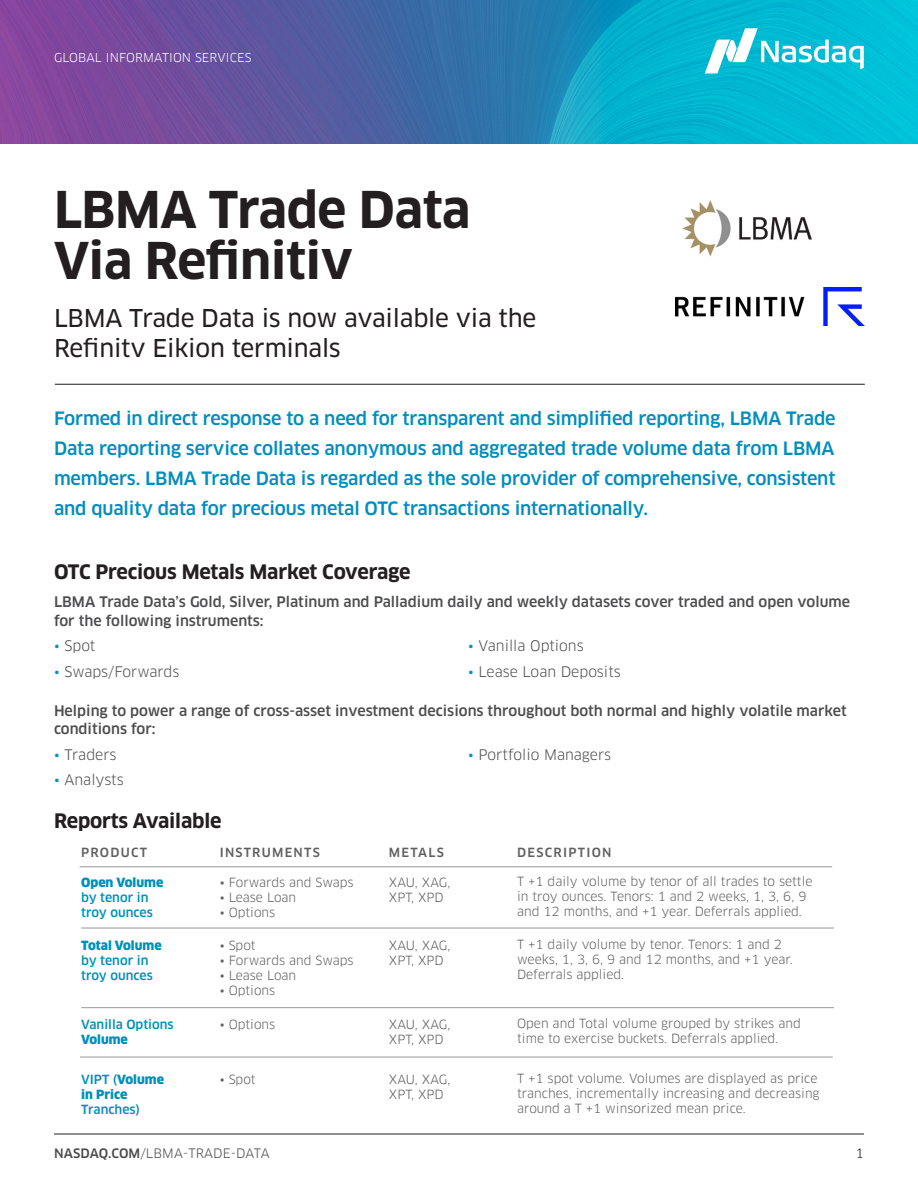
<style>
.page{position:relative;width:918px;height:1188px;background:#fff}
.page>*{position:absolute;margin:0;border:0;box-sizing:border-box;transform-origin:0 0}
.t1{font:700 49.5px/51px "Clan Pro";letter-spacing:-.01em;color:#231f20}
.t2{font:24px/30px "Clan Pro News";letter-spacing:-.01em;color:#231f20}
.t3{font:700 19.5px "Clan Pro";letter-spacing:-.01em;color:#231f20}
.t4{font:500 18px/30px "Clan Pro";letter-spacing:-.01em;color:#008ebe;text-align:justify}
.t5{font:500 14.25px/18.8px "Clan Pro";color:#4d4d4f}
.t6{font:14.25px "Clan Pro";color:#4d4d4f}
.t7{font:12.75px "Clan Pro";letter-spacing:.01em;color:#4d4d4f}
.t8{font:12.75px "Clan Pro";color:#231f20}
.t9{font:12.45px/14.9px "Clan Pro";color:#606060}
.t10{font:500 12.45px/14.9px "Clan Pro";color:#0090ba}
.t11{font:900 12.45px/14.9px "Clan Pro";color:#0090ba}
.t12{font:500 12.45px "Clan Pro";letter-spacing:.1em;color:#606060}
.t13{font:12px "Clan Pro";letter-spacing:.01em;color:#fff}
.s1{color:#0094c1}
.s2{font-weight:500}
</style>
<div class="page">
<svg style="left:0;top:0;width:918px;height:144px;background:#3a7ab2"></svg>
<hr style="left:54px;top:1134px;width:810px;height:1px;background:#231f20">
<svg style="left:705px;top:28px;width:159px;height:45px"></svg>
<hr style="left:55px;top:384px;width:810px;height:1px;background:#231f20">
<hr style="left:81px;top:928px;width:753px;height:1px;background:#999">
<hr style="left:79px;top:867px;width:753px;height:1px;background:#999">
<hr style="left:81px;top:1007px;width:753px;height:1px;background:#999">
<hr style="left:80px;top:1057px;width:753px;height:1px;background:#999">
<img style="left:682px;top:200px;width:130px;height:57px">
<img style="left:675px;top:287px;width:190px;height:39px">
<p class="t13" style="left:54px;top:51px;width:199px">GLOBAL INFORMATION SERVICES</p>
<h1 class="t1" style="left:54px;top:185px;width:418px">LBMA Trade Data<br>Via Refinitiv</h1>
<h2 class="t2" style="left:54px;top:303px;width:484px">LBMA Trade Data is now available via the<br>Refinitv Eikion terminals</h2>
<p class="t4" style="left:54px;top:403px;width:783px">Formed in direct response to a need for transparent and simplified reporting, LBMA Trade Data reporting service collates anonymous and aggregated trade volume data from LBMA members. LBMA Trade Data is regarded as the sole provider of comprehensive, consistent and quality data for precious metal OTC transactions internationally.</p>
<h3 class="t3" style="left:54px;top:561px;width:358px">OTC Precious Metals Market Coverage</h3>
<p class="t5" style="left:54px;top:592px;width:798px">LBMA Trade Data’s Gold, Silver, Platinum and Palladium daily and weekly datasets cover traded and open volume for the following instruments:</p>
<p class="t6" style="left:54px;top:637px;width:43px"><span class="s1">•</span> Spot</p>
<p class="t6" style="left:54px;top:663px;width:127px"><span class="s1">•</span> Swaps/Forwards</p>
<p class="t6" style="left:468px;top:637px;width:117px"><span class="s1">•</span> Vanilla Options</p>
<p class="t6" style="left:468px;top:663px;width:154px"><span class="s1">•</span> Lease Loan Deposits</p>
<p class="t5" style="left:54px;top:701px;width:794px">Helping to power a range of cross-asset investment decisions throughout both normal and highly volatile market conditions for:</p>
<p class="t6" style="left:54px;top:746px;width:64px"><span class="s1">•</span> Traders</p>
<p class="t6" style="left:54px;top:772px;width:71px"><span class="s1">•</span> Analysts</p>
<p class="t6" style="left:468px;top:746px;width:145px"><span class="s1">•</span> Portfolio Managers</p>
<h3 class="t3" style="left:54px;top:810px;width:169px">Reports Available</h3>
<p class="t12" style="left:81px;top:845px;width:67px">PRODUCT</p>
<p class="t11" style="left:81px;top:875px;width:84px">Open Volume</p>
<p class="t10" style="left:81px;top:890px;width:73px">by tenor in troy ounces</p>
<p class="t12" style="left:220px;top:845px;width:102px">INSTRUMENTS</p>
<p class="t12" style="left:389px;top:845px;width:57px">METALS</p>
<p class="t12" style="left:517px;top:845px;width:96px">DESCRIPTION</p>
<p class="t9" style="left:517px;top:874px;width:297px">T +1 daily volume by tenor of all trades to settle in troy ounces. Tenors: 1 and 2 weeks, 1, 3, 6, 9 and 12 months, and +1 year. Deferrals applied.</p>
<p class="t9" style="left:517px;top:937px;width:277px">T +1 daily volume by tenor. Tenors: 1 and 2 weeks, 1, 3, 6, 9 and 12 months, and +1 year.<br>Deferrals applied.</p>
<p class="t9" style="left:517px;top:1016px;width:285px">Open and Total volume grouped by strikes and time to exercise buckets. Deferrals applied.</p>
<p class="t9" style="left:517px;top:1071px;width:304px">T +1 spot volume. Volumes are displayed as price tranches, incrementally increasing and decreasing around a T +1 winsorized mean price.</p>
<p class="t9" style="left:220px;top:875px;width:136px">• Forwards and Swaps</p>
<p class="t9" style="left:220px;top:890px;width:78px">• Lease Loan</p>
<p class="t9" style="left:220px;top:905px;width:57px">• Options</p>
<p class="t9" style="left:389px;top:875px;width:63px">XAU, XAG,<br>XPT, XPD</p>
<p class="t11" style="left:81px;top:938px;width:82px">Total Volume</p>
<p class="t10" style="left:81px;top:953px;width:73px">by tenor in troy ounces</p>
<p class="t10" style="left:81px;top:1017px;width:94px">Vanilla Options</p>
<p class="t11" style="left:81px;top:1032px;width:48px">Volume</p>
<p class="t9" style="left:220px;top:938px;width:37px">• Spot</p>
<p class="t9" style="left:220px;top:953px;width:136px">• Forwards and Swaps</p>
<p class="t9" style="left:220px;top:968px;width:78px">• Lease Loan</p>
<p class="t9" style="left:220px;top:983px;width:57px">• Options</p>
<p class="t9" style="left:389px;top:938px;width:63px">XAU, XAG,<br>XPT, XPD</p>
<p class="t9" style="left:220px;top:1017px;width:57px">• Options</p>
<p class="t9" style="left:389px;top:1017px;width:63px">XAU, XAG,<br>XPT, XPD</p>
<p class="t11" style="left:81px;top:1072px;width:84px"><span class="s2">VIPT (</span>Volume in Price</p>
<p class="t10" style="left:81px;top:1102px;width:60px">Tranches)</p>
<p class="t9" style="left:220px;top:1072px;width:37px">• Spot</p>
<p class="t9" style="left:389px;top:1072px;width:63px">XAU, XAG,<br>XPT, XPD</p>
<p class="t7" style="left:54px;top:1146px;width:217px"><span class="s2">NASDAQ.COM</span>/LBMA-TRADE-DATA</p>
<p class="t8" style="left:856px;top:1146px;width:10px">1</p>
</div>
